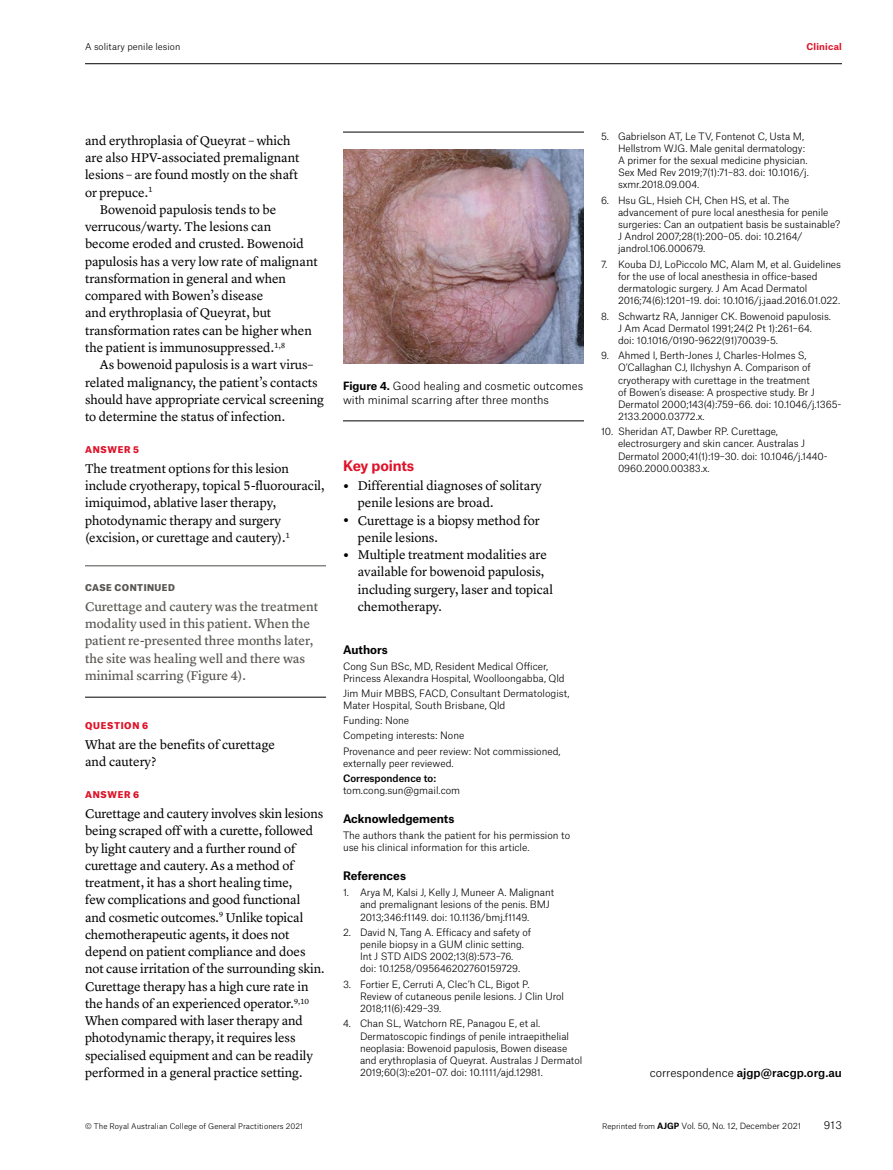
<style>
.page{position:relative;width:893px;height:1170px;background:#fff}
.page>*{position:absolute;margin:0;border:0;box-sizing:border-box;transform-origin:0 0}
.t1{font:700 13.8px "Atlas Grotesk";letter-spacing:-.015em;color:#de1329}
.t2{font:13.2px/17.2px "Lyon Text";letter-spacing:-.005em;color:#000}
.t3{font:13.2px/17.2px "Lyon Text Regular No.2";color:#595652}
.t4{font:700 11.25px "Atlas Grotesk";letter-spacing:-.005em;color:#000}
.t5{font:500 11.25px "Atlas Grotesk";color:#000}
.t6{font:300 10.8px/14px "Atlas Grotesk";color:#000}
.t7{font:300 10.5px "Atlas Grotesk";color:#000}
.t8{font:300 9.75px/12.1px "Atlas Grotesk";letter-spacing:-.005em;color:#000}
.t9{font:500 9.75px "Atlas Grotesk";color:#000}
.t10{font:900 9px "Atlas Grotesk";letter-spacing:.08em;color:#de1329}
.t11{font:300 9px "Atlas Grotesk";letter-spacing:.005em;color:#000}
.t12{font:900 9px "Atlas Grotesk";letter-spacing:.05em;color:#595652}
.t13{font:700 9px "Atlas Grotesk";letter-spacing:.025em;color:#de1329}
.t14{font:300 8.25px "Atlas Grotesk";color:#000}
.t15{font:300 7.5px "Atlas Grotesk";letter-spacing:.01em;color:#000}
.s1{font-weight:700}
.s2{font-weight:700;font-size:18px}
.s3{font-weight:300}
.s4{font-size:7.5px}
</style>
<div class="page">
<hr style="left:85px;top:63px;width:757px;height:1px;background:#000">
<hr style="left:85px;top:565px;width:241px;height:1px;background:#4e4a46">
<hr style="left:85px;top:697px;width:241px;height:1px;background:#000">
<img style="left:343px;top:149px;width:241px;height:215px">
<hr style="left:343px;top:132px;width:241px;height:1px;background:#000">
<hr style="left:343px;top:420px;width:241px;height:1px;background:#000">
<p class="t11" style="left:85px;top:40px;width:97px">A solitary penile lesion</p>
<p class="t13" style="left:806px;top:40px;width:37px">Clinical</p>
<h2 class="t2" style="left:85px;top:131px;width:207px">and erythroplasia of Queyrat – which</h2>
<h2 class="t2" style="left:85px;top:148px;width:216px">are also HPV-associated premalignant</h2>
<h2 class="t2" style="left:85px;top:165px;width:215px">lesions – are found mostly on the shaft</h2>
<h2 class="t2" style="left:85px;top:182px;width:69px">or prepuce.<sup>1</sup></h2>
<h2 class="t2" style="left:100px;top:200px;width:178px">Bowenoid papulosis tends to be</h2>
<h2 class="t2" style="left:85px;top:217px;width:188px">verrucous/warty. The lesions can</h2>
<h2 class="t2" style="left:85px;top:234px;width:220px">become eroded and crusted. Bowenoid</h2>
<h2 class="t2" style="left:85px;top:251px;width:234px">papulosis has a very low rate of malignant</h2>
<h2 class="t2" style="left:85px;top:269px;width:203px">transformation in general and when</h2>
<h2 class="t2" style="left:85px;top:286px;width:180px">compared with Bowen’s disease</h2>
<h2 class="t2" style="left:85px;top:303px;width:188px">and erythroplasia of Queyrat, but</h2>
<h2 class="t2" style="left:85px;top:320px;width:228px">transformation rates can be higher when</h2>
<h2 class="t2" style="left:85px;top:338px;width:202px">the patient is immunosuppressed.<sup>1,8</sup></h2>
<h2 class="t2" style="left:100px;top:355px;width:215px">As bowenoid papulosis is a wart virus–</h2>
<h2 class="t2" style="left:85px;top:372px;width:234px">related malignancy, the patient’s contacts</h2>
<h2 class="t2" style="left:85px;top:389px;width:241px">should have appropriate cervical screening</h2>
<h2 class="t2" style="left:85px;top:407px;width:202px">to determine the status of infection.</h2>
<p class="t10" style="left:85px;top:442px;width:56px">ANSWER 5</p>
<h2 class="t2" style="left:85px;top:458px;width:241px">The treatment options for this lesion include cryotherapy, topical 5-fluorouracil, imiquimod, ablative laser therapy, photodynamic therapy and surgery (excision, or curettage and cautery).<sup>1</sup></h2>
<p class="t12" style="left:85px;top:579px;width:91px">CASE CONTINUED</p>
<h2 class="t3" style="left:85px;top:596px;width:235px">Curettage and cautery was the treatment modality used in this patient. When the patient re-presented three months later, the site was healing well and there was minimal scarring (Figure 4).</h2>
<p class="t10" style="left:85px;top:717px;width:65px">QUESTION 6</p>
<h2 class="t2" style="left:85px;top:734px;width:192px">What are the benefits of curettage and cautery?</h2>
<p class="t10" style="left:85px;top:787px;width:56px">ANSWER 6</p>
<p class="t2" style="left:85px;top:803px;width:241px">Curettage and cautery involves skin lesions being scraped off with a curette, followed by light cautery and a further round of curettage and cautery. As a method of treatment, it has a short healing time,<br>few complications and good functional and cosmetic outcomes.<sup>9</sup> Unlike topical chemotherapeutic agents, it does not depend on patient compliance and does not cause irritation of the surrounding skin.<br>Curettage therapy has a high cure rate in the hands of an experienced operator.<sup>9,10<br></sup>When compared with laser therapy and photodynamic therapy, it requires less specialised equipment and can be readily performed in a general practice setting.</p>
<p class="t6" style="left:343px;top:378px;width:242px"><span class="s1">Figure 4.</span> Good healing and cosmetic outcomes with minimal scarring after three months</p>
<h1 class="t1" style="left:343px;top:454px;width:73px">Key points</h1>
<h2 class="t2" style="left:358px;top:476px;width:185px;text-indent:-15px"><span class="s2">•</span> Differential diagnoses of solitary penile lesions are broad.</h2>
<h2 class="t2" style="left:358px;top:510px;width:183px;text-indent:-15px"><span class="s2">•</span> Curettage is a biopsy method for penile lesions.</h2>
<h2 class="t2" style="left:358px;top:545px;width:197px;text-indent:-15px"><span class="s2">•</span> Multiple treatment modalities are available for bowenoid papulosis, including surgery, laser and topical chemotherapy.</h2>
<p class="t4" style="left:343px;top:640px;width:46px">Authors</p>
<p class="t8" style="left:343px;top:659px;width:223px">Cong Sun BSc, MD, Resident Medical Officer,<br>Princess Alexandra Hospital, Woolloongabba, Qld</p>
<p class="t8" style="left:343px;top:686px;width:228px">Jim Muir MBBS, FACD, Consultant Dermatologist,<br>Mater Hospital, South Brisbane, Qld</p>
<p class="t8" style="left:343px;top:712px;width:219px;line-height:15.1px">Funding: None<br>Competing interests: None<br>Provenance and peer review: Not commissioned,</p>
<p class="t8" style="left:343px;top:755px;width:112px">externally peer reviewed.</p>
<p class="t9" style="left:343px;top:770px;width:95px">Correspondence to:</p>
<p class="t8" style="left:343px;top:783px;width:119px">tom.cong.sun@gmail.com</p>
<p class="t4" style="left:343px;top:809px;width:113px">Acknowledgements</p>
<p class="t8" style="left:343px;top:828px;width:229px">The authors thank the patient for his permission to use his clinical information for this article.</p>
<p class="t4" style="left:343px;top:866px;width:64px">References</p>
<p class="t8" style="left:360px;top:885px;width:196px;text-indent:-17px">1. Arya M, Kalsi J, Kelly J, Muneer A. Malignant and premalignant lesions of the penis. BMJ<br>2013;346:f1149. doi: 10.1136/bmj.f1149.</p>
<p class="t8" style="left:360px;top:925px;width:172px;text-indent:-17px">2. David N, Tang A. Efficacy and safety of penile biopsy in a GUM clinic setting.<br>Int J STD AIDS 2002;13(8):573–76. doi: 10.1258/095646202760159729.</p>
<p class="t8" style="left:360px;top:976px;width:205px;text-indent:-17px">3. Fortier E, Cerruti A, Clec’h CL, Bigot P.<br>Review of cutaneous penile lesions. J Clin Urol<br>2018;11(6):429–39.</p>
<p class="t8" style="left:360px;top:1016px;width:224px;text-indent:-17px">4. Chan SL, Watchorn RE, Panagou E, et al.<br>Dermatoscopic findings of penile intraepithelial neoplasia: Bowenoid papulosis, Bowen disease and erythroplasia of Queyrat. Australas J Dermatol 2019;60(3):e201–07. doi: 10.1111/ajd.12981.</p>
<p class="t8" style="left:618px;top:129px;width:192px;text-indent:-17px">5. Gabrielson AT, Le TV, Fontenot C, Usta M, Hellstrom WJG. Male genital dermatology:<br>A primer for the sexual medicine physician.<br>Sex Med Rev 2019;7(1):71–83. doi: 10.1016/j. sxmr.2018.09.004.</p>
<p class="t8" style="left:618px;top:193px;width:224px;text-indent:-17px">6. Hsu GL, Hsieh CH, Chen HS, et al. The advancement of pure local anesthesia for penile surgeries: Can an outpatient basis be sustainable?<br>J Androl 2007;28(1):200–05. doi: 10.2164/ jandrol.106.000679.</p>
<p class="t8" style="left:618px;top:257px;width:224px;text-indent:-17px">7. Kouba DJ, LoPiccolo MC, Alam M, et al. Guidelines for the use of local anesthesia in office-based dermatologic surgery. J Am Acad Dermatol 2016;74(6):1201–19. doi: 10.1016/j.jaad.2016.01.022.</p>
<p class="t8" style="left:618px;top:309px;width:214px;text-indent:-17px">8. Schwartz RA, Janniger CK. Bowenoid papulosis.<br>J Am Acad Dermatol 1991;24(2 Pt 1):261–64.<br>doi: 10.1016/0190-9622(91)70039-5.</p>
<p class="t8" style="left:618px;top:348px;width:225px;text-indent:-17px">9. Ahmed I, Berth-Jones J, Charles-Holmes S, O’Callaghan CJ, Ilchyshyn A. Comparison of cryotherapy with curettage in the treatment<br>of Bowen’s disease: A prospective study. Br J Dermatol 2000;143(4):759–66. doi: 10.1046/j.1365- 2133.2000.03772.x.</p>
<p class="t8" style="left:618px;top:424px;width:211px;text-indent:-17px">10. Sheridan AT, Dawber RP. Curettage, electrosurgery and skin cancer. Australas J Dermatol 2000;41(1):19–30. doi: 10.1046/j.1440- 0960.2000.00383.x.</p>
<p class="t5" style="left:650px;top:1063px;width:194px"><span class="s3">correspondence</span> ajgp@racgp.org.au</p>
<p class="t15" style="left:85px;top:1119px;width:220px">© The Royal Australian College of General Practitioners 2021</p>
<p class="t14" style="left:602px;top:1118px;width:201px"><span class="s4">Reprinted from</span> <span class="s1">AJGP</span> Vol. 50, No. 12, December 2021</p>
<p class="t7" style="left:824px;top:1116px;width:20px">913</p>
</div>
